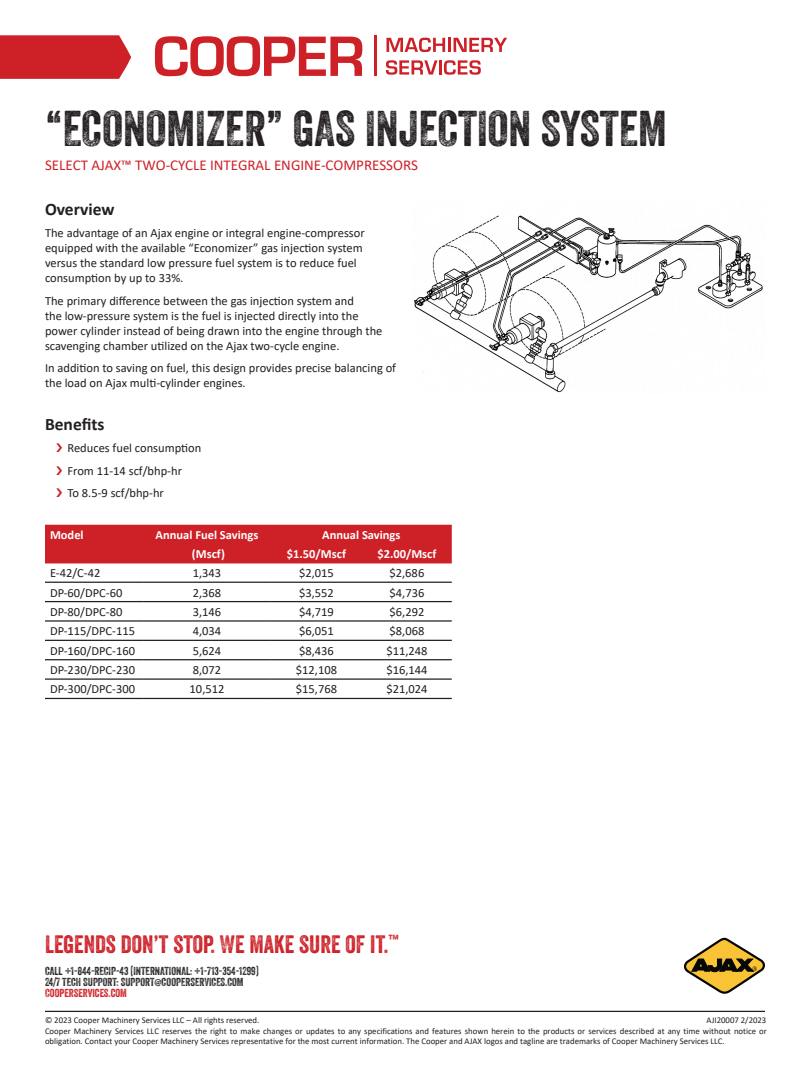
<style>
.page{position:relative;width:810px;height:1080px;background:#fff}
.page>*{position:absolute;margin:0;border:0;box-sizing:border-box;transform-origin:0 0}
.Headline{font:48.75px "Veneer Two";color:#231f20}
.Headline-2{font:24.38px "Veneer Two";color:#cd2027}
.Body_subhead{font:700 17.5px "Calibri";color:#231f20}
.Headline_subhead{font:15px "Calibri";color:#cd2027}
.Body{font:12.5px/15px "Calibri";color:#231f20}
.Table_body{font:12.5px "Calibri";color:#231f20}
.Table_header{font:700 12.5px "Calibri";color:#fff}
.Headline-3{font:11.25px "Veneer Two";color:#231f20}
.Headline-4{font:11.25px "Veneer Two";color:#cd2027}
.Legal{font:8.75px/10.5px "Calibri";color:#231f20;text-align:justify}
</style>
<div class="page">
<div style="left:45px;top:525px;width:407px;height:38px;background:#cd2027"></div>
<hr style="left:45px;top:620px;width:98px;height:2px;background:#231f20">
<hr style="left:143px;top:620px;width:128px;height:2px;background:#231f20">
<hr style="left:271px;top:620px;width:91px;height:2px;background:#231f20">
<hr style="left:362px;top:620px;width:90px;height:2px;background:#231f20">
<hr style="left:45px;top:640px;width:98px;height:1px;background:#231f20">
<hr style="left:143px;top:640px;width:128px;height:1px;background:#231f20">
<hr style="left:271px;top:640px;width:91px;height:1px;background:#231f20">
<hr style="left:362px;top:640px;width:90px;height:1px;background:#231f20">
<hr style="left:45px;top:659px;width:98px;height:1px;background:#231f20">
<hr style="left:143px;top:659px;width:128px;height:1px;background:#231f20">
<hr style="left:271px;top:659px;width:91px;height:1px;background:#231f20">
<hr style="left:362px;top:659px;width:90px;height:1px;background:#231f20">
<hr style="left:45px;top:678px;width:98px;height:2px;background:#231f20">
<hr style="left:143px;top:678px;width:128px;height:2px;background:#231f20">
<hr style="left:271px;top:678px;width:91px;height:2px;background:#231f20">
<hr style="left:362px;top:678px;width:90px;height:2px;background:#231f20">
<hr style="left:45px;top:698px;width:98px;height:1px;background:#231f20">
<hr style="left:143px;top:698px;width:128px;height:1px;background:#231f20">
<hr style="left:271px;top:698px;width:91px;height:1px;background:#231f20">
<hr style="left:362px;top:698px;width:90px;height:1px;background:#231f20">
<hr style="left:45px;top:582px;width:98px;height:1px;background:#231f20">
<hr style="left:143px;top:582px;width:128px;height:1px;background:#231f20">
<hr style="left:271px;top:582px;width:91px;height:1px;background:#231f20">
<hr style="left:362px;top:582px;width:90px;height:1px;background:#231f20">
<hr style="left:45px;top:601px;width:98px;height:1px;background:#231f20">
<hr style="left:143px;top:601px;width:128px;height:1px;background:#231f20">
<hr style="left:271px;top:601px;width:91px;height:1px;background:#231f20">
<hr style="left:362px;top:601px;width:90px;height:1px;background:#231f20">
<svg style="left:155px;top:36px;width:207px;height:41px"></svg>
<svg style="left:387px;top:38px;width:58px;height:14px"></svg>
<hr style="left:448px;top:38px;width:3px;height:14px;background:#cd2027">
<svg style="left:454px;top:38px;width:53px;height:14px"></svg>
<svg style="left:386px;top:60px;width:51px;height:15px"></svg>
<hr style="left:439px;top:60px;width:3px;height:15px;background:#cd2027">
<svg style="left:444px;top:60px;width:37px;height:15px"></svg>
<hr style="left:374px;top:35px;width:3px;height:41px;background:#cd2027">
<svg style="left:0;top:35px;width:131px;height:44px;background:#cf2b32"></svg>
<hr style="left:45px;top:1011px;width:720px;height:1px;background:#231f20">
<img style="left:414px;top:215px;width:349px;height:178px">
<svg style="left:685px;top:938px;width:80px;height:56px"></svg>
<p class="Headline" style="left:45px;top:99px;width:623px">“ECONOMIZER” GAS INJECTION SYSTEM</p>
<p class="Headline_subhead" style="left:45px;top:154px;width:374px">SELECT AJAX™ TWO-CYCLE INTEGRAL ENGINE-COMPRESSORS</p>
<p class="Body_subhead" style="left:45px;top:197px;width:71px">Overview</p>
<p class="Body" style="left:45px;top:225px;width:321px">The advantage of an Ajax engine or integral engine-compressor equipped with the available “Economizer” gas injection system versus the standard low pressure fuel system is to reduce fuel consumption by up to 33%.</p>
<p class="Body" style="left:45px;top:293px;width:339px">The primary difference between the gas injection system and<br>the low-pressure system is the fuel is injected directly into the power cylinder instead of being drawn into the engine through the scavenging chamber utilized on the Ajax two-cycle engine.</p>
<p class="Body" style="left:45px;top:360px;width:353px">In addition to saving on fuel, this design provides precise balancing of the load on Ajax multi-cylinder engines.</p>
<p class="Body_subhead" style="left:45px;top:412px;width:61px">Benefits</p>
<p class="Body" style="left:68px;top:440px;width:135px">Reduces fuel consumption</p>
<p class="Body" style="left:68px;top:463px;width:116px">From 11-14 scf/bhp-hr</p>
<p class="Body" style="left:68px;top:485px;width:98px">To 8.5-9 scf/bhp-hr</p>
<p class="Table_header" style="left:50px;top:526px;width:35px">Model</p>
<p class="Table_header" style="left:156px;top:526px;width:104px">Annual Fuel Savings</p>
<p class="Table_header" style="left:322px;top:526px;width:80px">Annual Savings</p>
<p class="Table_header" style="left:192px;top:545px;width:35px">(Mscf)</p>
<p class="Table_header" style="left:287px;top:545px;width:61px">$1.50/Mscf</p>
<p class="Table_header" style="left:377px;top:545px;width:61px">$2.00/Mscf</p>
<p class="Table_body" style="left:50px;top:564px;width:52px">E-42/C-42</p>
<p class="Table_body" style="left:193px;top:564px;width:30px">1,343</p>
<p class="Table_body" style="left:299px;top:564px;width:36px">$2,015</p>
<p class="Table_body" style="left:390px;top:564px;width:36px">$2,686</p>
<p class="Table_body" style="left:50px;top:584px;width:74px">DP-60/DPC-60</p>
<p class="Table_body" style="left:193px;top:584px;width:30px">2,368</p>
<p class="Table_body" style="left:299px;top:584px;width:36px">$3,552</p>
<p class="Table_body" style="left:390px;top:584px;width:36px">$4,736</p>
<p class="Table_body" style="left:50px;top:603px;width:74px">DP-80/DPC-80</p>
<p class="Table_body" style="left:193px;top:603px;width:30px">3,146</p>
<p class="Table_body" style="left:299px;top:603px;width:36px">$4,719</p>
<p class="Table_body" style="left:390px;top:603px;width:36px">$6,292</p>
<p class="Table_body" style="left:50px;top:623px;width:87px">DP-115/DPC-115</p>
<p class="Table_body" style="left:193px;top:623px;width:30px">4,034</p>
<p class="Table_body" style="left:299px;top:623px;width:36px">$6,051</p>
<p class="Table_body" style="left:390px;top:623px;width:36px">$8,068</p>
<p class="Table_body" style="left:50px;top:642px;width:87px">DP-160/DPC-160</p>
<p class="Table_body" style="left:193px;top:642px;width:30px">5,624</p>
<p class="Table_body" style="left:299px;top:642px;width:36px">$8,436</p>
<p class="Table_body" style="left:386px;top:642px;width:43px">$11,248</p>
<p class="Table_body" style="left:50px;top:661px;width:87px">DP-230/DPC-230</p>
<p class="Table_body" style="left:193px;top:661px;width:30px">8,072</p>
<p class="Table_body" style="left:296px;top:661px;width:43px">$12,108</p>
<p class="Table_body" style="left:386px;top:661px;width:43px">$16,144</p>
<p class="Table_body" style="left:50px;top:681px;width:87px">DP-300/DPC-300</p>
<p class="Table_body" style="left:190px;top:681px;width:36px">10,512</p>
<p class="Table_body" style="left:296px;top:681px;width:43px">$15,768</p>
<p class="Table_body" style="left:386px;top:681px;width:43px">$21,024</p>
<p class="Headline-2" style="left:45px;top:929px;width:355px">LEGENDS DON’T STOP. WE MAKE SURE OF IT.<sup>™</sup></p>
<p class="Headline-3" style="left:45px;top:964px;width:215px">CALL +1-844-RECIP-43 (INTERNATIONAL: +1-713-354-1299)</p>
<p class="Headline-3" style="left:45px;top:975px;width:200px">24/7 TECH SUPPORT: SUPPORT@COOPERSERVICES.COM</p>
<p class="Headline-4" style="left:45px;top:986px;width:83px">COOPERSERVICES.COM</p>
<p class="Legal" style="left:45px;top:1015px;width:723px;text-indent:662px">AJI20007 2/2023<br>Cooper Machinery Services LLC reserves the right to make changes or updates to any specifications and features shown herein to the products or services described at any time without notice or obligation. Contact your Cooper Machinery Services representative for the most current information. The Cooper and AJAX logos and tagline are trademarks of Cooper Machinery Services LLC.</p>
<p class="Legal" style="left:45px;top:1015px;width:216px">© 2023 Cooper Machinery Services LLC – All rights reserved.</p>
</div>
